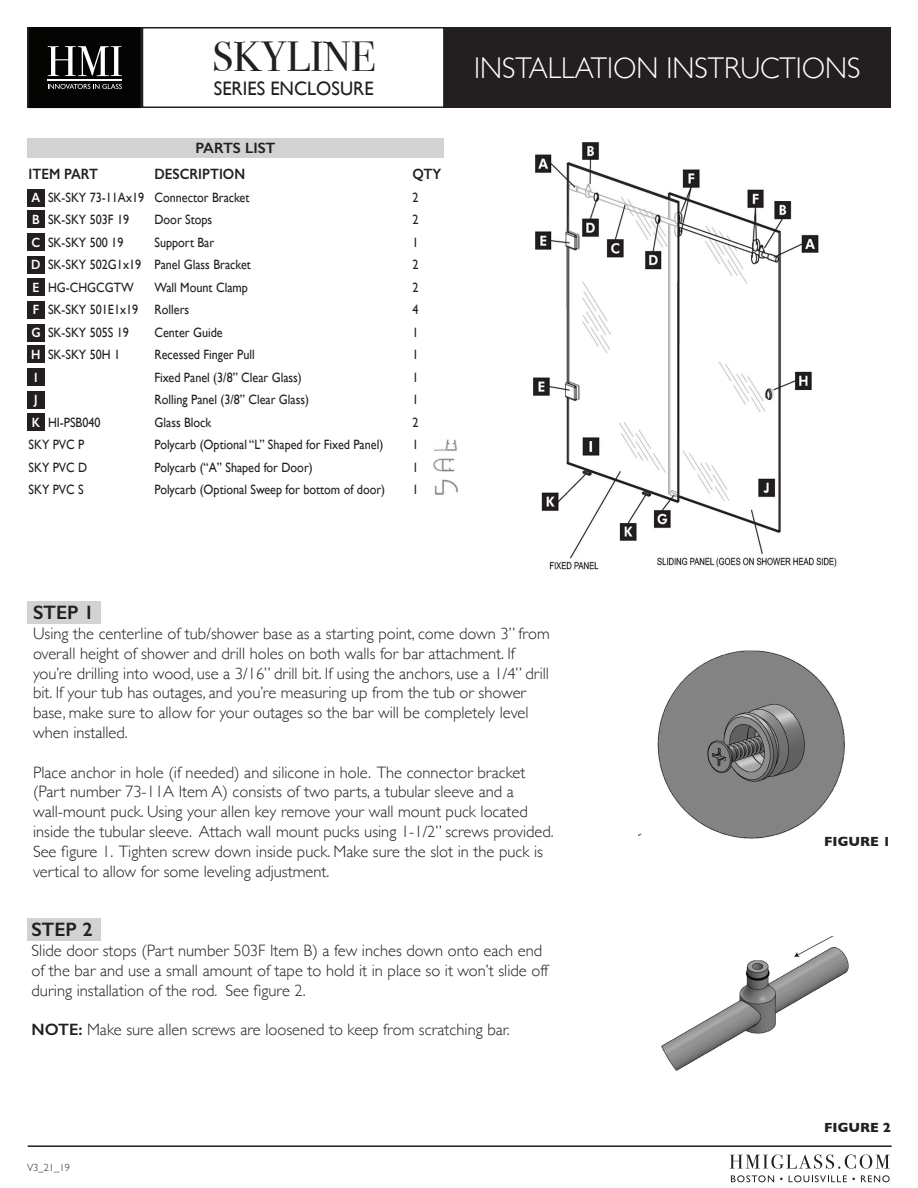
<style>
.page{position:relative;width:918px;height:1188px;background:#fff}
.page>*{position:absolute;margin:0;border:0;box-sizing:border-box;transform-origin:0 0}
.t1{font:42px "Bodoni Svty Two ITCTT";color:#231f20}
.t2{font:300 30px "Gill Sans";color:#fff;scale:.95 1}
.t3{font:19.5px "Gill Sans";color:#231f20;scale:.95 1}
.t4{font:600 19.5px "Gill Sans";color:#231f20}
.t5{font:300 16.5px/19.8px "Gill Sans";color:#231f20}
.t6{font:600 15px "Gill Sans";color:#231f20;scale:.9 1}
.t7{font:600 15px "Gill Sans";color:#231f20}
.t8{font:13.5px "Gill Sans";color:#231f20;scale:.9 1}
.t9{font:700 13.5px "Gill Sans";color:#231f20}
.t10{font:600 13.5px "Gill Sans";color:#fff;scale:.9 1}
.t11{font:300 10.5px "Gill Sans";color:#231f20}
.s1{font-weight:600;color:#fff}
.s2{font-weight:600}
</style>
<div class="page">
<div style="left:27px;top:27px;width:864px;height:81px;background:#231f20"></div>
<svg style="left:29px;top:27px;width:111px;height:81px;background:#1f1f1e"></svg>
<hr style="left:48px;top:80px;width:74px;height:1px;background:#fff">
<div style="left:142px;top:28px;width:302px;height:79px;background:#fff"></div>
<div style="left:142px;top:27px;width:303px;height:81px;border:2px solid #231f20"></div>
<hr style="left:28px;top:1145px;width:864px;height:2px;background:#231f20">
<svg style="left:730px;top:1154px;width:160px;height:15px"></svg>
<svg style="left:731px;top:1175px;width:43px;height:7px"></svg>
<svg style="left:789px;top:1175px;width:66px;height:7px"></svg>
<svg style="left:861px;top:1175px;width:29px;height:7px"></svg>
<div style="left:27px;top:602px;width:73px;height:22px;background:#d1d2d4"></div>
<div style="left:27px;top:918px;width:73px;height:23px;background:#d1d2d4"></div>
<div style="left:27px;top:413px;width:17px;height:17px;background:#231f20"></div>
<div style="left:27px;top:392px;width:17px;height:17px;background:#231f20"></div>
<div style="left:27px;top:346px;width:17px;height:17px;background:#231f20"></div>
<div style="left:27px;top:369px;width:17px;height:17px;background:#231f20"></div>
<div style="left:27px;top:324px;width:17px;height:17px;background:#231f20"></div>
<div style="left:27px;top:278px;width:17px;height:17px;background:#231f20"></div>
<div style="left:27px;top:301px;width:17px;height:17px;background:#231f20"></div>
<div style="left:27px;top:256px;width:17px;height:18px;background:#231f20"></div>
<div style="left:27px;top:211px;width:17px;height:17px;background:#231f20"></div>
<div style="left:27px;top:234px;width:17px;height:17px;background:#231f20"></div>
<div style="left:27px;top:189px;width:17px;height:17px;background:#231f20"></div>
<img style="left:533px;top:142px;width:304px;height:428px">
<img style="left:639px;top:650px;width:206px;height:188px">
<img style="left:661px;top:937px;width:188px;height:134px">
<div style="left:27px;top:138px;width:417px;height:20px;background:#d1d2d4"></div>
<img style="left:433px;top:439px;width:25px;height:56px">
<p class="t1" style="left:212px;top:23px;width:165px">SKYLINE</p>
<p class="t3" style="left:214px;top:77px;width:170px">SERIES ENCLOSURE</p>
<p class="t7" style="left:195px;top:139px;width:82px">PARTS LIST</p>
<p class="t6" style="left:28px;top:165px;width:79px">ITEM PART</p>
<p class="t6" style="left:154px;top:165px;width:102px">DESCRIPTION</p>
<p class="t6" style="left:412px;top:165px;width:33px">QTY</p>
<p class="t8" style="left:32px;top:189px;width:244px"><span class="s1">A</span> SK-SKY 73-11Ax19 Connector Bracket</p>
<p class="t8" style="left:412px;top:189px;width:8px">2</p>
<p class="t8" style="left:32px;top:212px;width:109px"><span class="s1">B</span> SK-SKY 503F 19</p>
<p class="t8" style="left:154px;top:212px;width:66px">Door Stops</p>
<p class="t8" style="left:412px;top:212px;width:8px">2</p>
<p class="t8" style="left:32px;top:234px;width:104px"><span class="s1">C</span> SK-SKY 500 19</p>
<p class="t8" style="left:154px;top:234px;width:68px">Support Bar</p>
<p class="t8" style="left:412px;top:234px;width:8px">1</p>
<p class="t8" style="left:31px;top:257px;width:245px"><span class="s1">D</span> SK-SKY 502G1x19 Panel Glass Bracket</p>
<p class="t8" style="left:412px;top:257px;width:8px">2</p>
<p class="t8" style="left:33px;top:279px;width:114px"><span class="s1">E</span> HG-CHGCGTW</p>
<p class="t8" style="left:154px;top:279px;width:105px">Wall Mount Clamp</p>
<p class="t8" style="left:412px;top:279px;width:8px">2</p>
<p class="t8" style="left:33px;top:302px;width:175px"><span class="s1">F</span> SK-SKY 501E1x19 Rollers</p>
<p class="t8" style="left:412px;top:302px;width:8px">4</p>
<p class="t8" style="left:31px;top:324px;width:110px"><span class="s1">G</span> SK-SKY 505S 19</p>
<p class="t8" style="left:154px;top:324px;width:77px">Center Guide</p>
<p class="t8" style="left:412px;top:324px;width:8px">1</p>
<p class="t8" style="left:31px;top:347px;width:100px"><span class="s1">H</span> SK-SKY 50H 1</p>
<p class="t8" style="left:154px;top:347px;width:113px">Recessed Finger Pull</p>
<p class="t8" style="left:412px;top:347px;width:8px">1</p>
<p class="t10" style="left:34px;top:369px;width:5px">I</p>
<p class="t8" style="left:154px;top:369px;width:165px">Fixed Panel (3/8” Clear Glass)</p>
<p class="t8" style="left:412px;top:369px;width:8px">1</p>
<p class="t10" style="left:34px;top:392px;width:5px">J</p>
<p class="t8" style="left:154px;top:392px;width:173px">Rolling Panel (3/8” Clear Glass)</p>
<p class="t8" style="left:412px;top:392px;width:8px">1</p>
<p class="t8" style="left:32px;top:414px;width:78px"><span class="s1">K</span> HI-PSB040</p>
<p class="t8" style="left:154px;top:414px;width:65px">Glass Block</p>
<p class="t8" style="left:412px;top:414px;width:8px">2</p>
<p class="t8" style="left:28px;top:437px;width:64px">SKY PVC P</p>
<p class="t8" style="left:154px;top:437px;width:256px">Polycarb (Optional “L” Shaped for Fixed Panel)</p>
<p class="t8" style="left:413px;top:437px;width:8px">1</p>
<p class="t8" style="left:28px;top:459px;width:67px">SKY PVC D</p>
<p class="t8" style="left:154px;top:459px;width:177px">Polycarb (“A” Shaped for Door)</p>
<p class="t8" style="left:413px;top:459px;width:8px">1</p>
<p class="t8" style="left:28px;top:482px;width:63px">SKY PVC S</p>
<p class="t8" style="left:154px;top:482px;width:258px">Polycarb (Optional Sweep for bottom of door)</p>
<p class="t8" style="left:413px;top:482px;width:8px">1</p>
<h2 class="t2" style="left:474px;top:45px;width:408px">INSTALLATION INSTRUCTIONS</h2>
<p class="t4" style="left:33px;top:601px;width:63px">STEP 1</p>
<p class="t5" style="left:33px;top:623px;width:518px">Using the centerline of tub/shower base as a starting point, come down 3” from overall height of shower and drill holes on both walls for bar attachment. If you’re drilling into wood, use a 3/16” drill bit. If using the anchors, use a 1/4” drill bit. If your tub has outages, and you’re measuring up from the tub or shower base, make sure to allow for your outages so the bar will be completely level when installed.</p>
<p class="t5" style="left:33px;top:762px;width:522px">Place anchor in hole (if needed) and silicone in hole. The connector bracket (Part number 73-11A Item A) consists of two parts, a tubular sleeve and a wall-mount puck. Using your allen key remove your wall mount puck located inside the tubular sleeve. Attach wall mount pucks using 1-1/2” screws provided.<br>See figure 1. Tighten screw down inside puck. Make sure the slot in the puck is vertical to allow for some leveling adjustment.</p>
<p class="t4" style="left:32px;top:918px;width:63px">STEP 2</p>
<p class="t5" style="left:32px;top:940px;width:518px">Slide door stops (Part number 503F Item B) a few inches down onto each end of the bar and use a small amount of tape to hold it in place so it won’t slide off during installation of the rod. See figure 2.</p>
<p class="t5" style="left:32px;top:1019px;width:480px"><span class="s2">NOTE:</span> Make sure allen screws are loosened to keep from scratching bar.</p>
<p class="t11" style="left:27px;top:1160px;width:44px">V3_21_19</p>
<p class="t9" style="left:824px;top:831px;width:68px">FIGURE 1</p>
<p class="t9" style="left:824px;top:1116px;width:68px">FIGURE 2</p>
</div>
